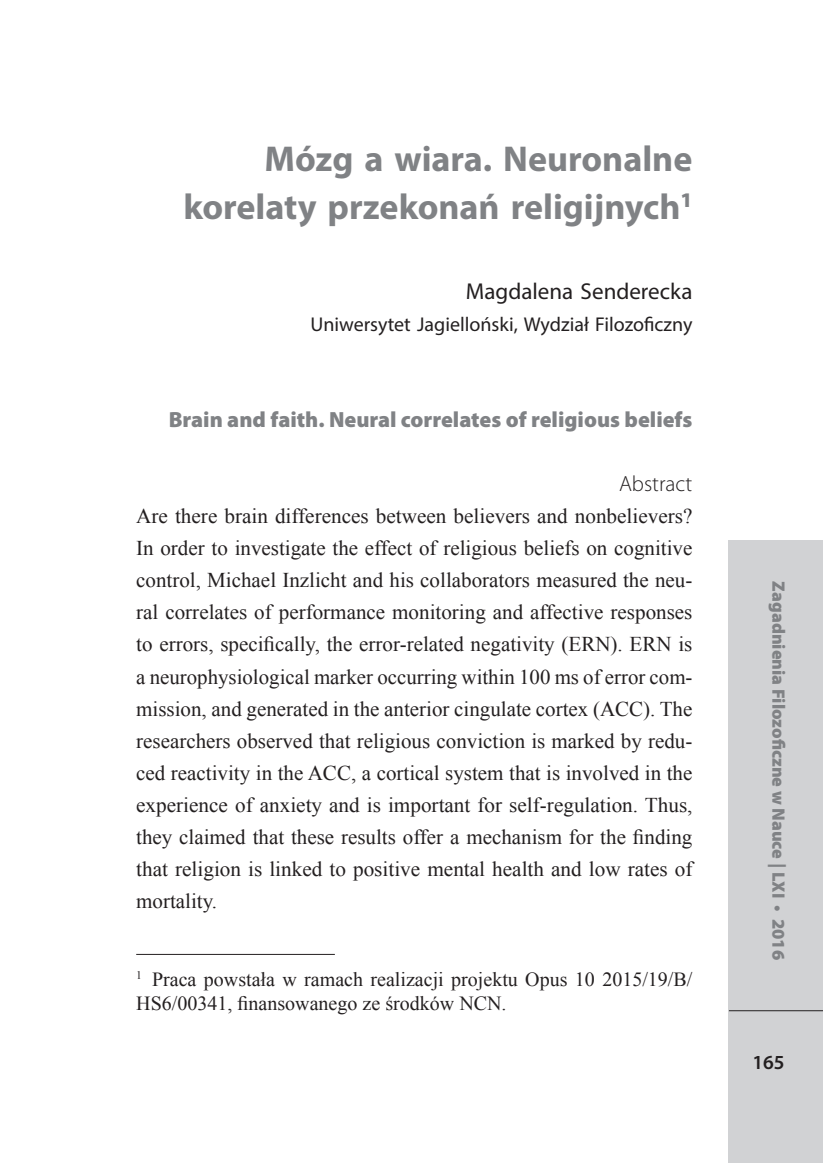
<style>
.page{position:relative;width:823px;height:1163px;background:#fff}
.page>*{position:absolute;margin:0;border:0;box-sizing:border-box;transform-origin:0 0}
.Tytuł_ZFN{font:700 36px/48px "Myriad Pro";color:#808285;text-align:right}
.Nazwisko_ZFN_z_Un{font:23px "Myriad Pro";color:#231f20}
.tytuł_angielski{font:900 22px "Myriad Pro";color:#808285}
.Podtytuł_2_stopnia{font:300 22px "Myriad Pro";color:#231f20}
.Summary_-_tekst{font:21px/32px "Times New Roman";color:#231f20;text-align:justify}
.Przypis_dolny{font:20px/24px "Times New Roman";color:#231f20}
.Uniwersytet_ZFN{font:20px "Myriad Pro";color:#231f20}
.Pagina_martwa_praw{font:600 20px "Myriad Pro";color:#231f20}
.Pagina_żywa_lewa{font:900 18px "Myriad Pro";color:#808285}
</style>
<div class="page">
<div style="left:727px;top:540px;width:95px;height:622px;background:#d1d2d4"></div>
<hr style="left:728px;top:1010px;width:94px;height:1px;background:#231f20">
<hr style="left:136px;top:953px;width:198px;height:1px;background:#231f20">
<p class="Tytuł_ZFN" style="left:183px;top:134px;width:510px">Mózg a wiara. Neuronalne korelaty przekonań religijnych<sup>1</sup></p>
<p class="Nazwisko_ZFN_z_Un" style="left:465px;top:277px;width:228px">Magdalena Senderecka</p>
<p class="Uniwersytet_ZFN" style="left:310px;top:312px;width:383px">Uniwersytet Jagielloński, Wydział Filozoficzny</p>
<p class="tytuł_angielski" style="left:169px;top:405px;width:525px">Brain and faith. Neural correlates of religious beliefs</p>
<p class="Podtytuł_2_stopnia" style="left:618px;top:470px;width:75px">Abstract</p>
<p class="Summary_-_tekst" style="left:136px;top:500px;width:557px">Are there brain differences between believers and nonbelievers?<br>In order to investigate the effect of religious beliefs on cognitive control, Michael Inzlicht and his collaborators measured the neu&shy;ral correlates of performance monitoring and affective responses to errors, specifically, the error-related negativity (ERN). ERN is a neurophysiological marker occurring within 100 ms of error com&shy;mission, and generated in the anterior cingulate cortex (ACC). The researchers observed that religious conviction is marked by redu&shy;ced reactivity in the ACC, a cortical system that is involved in the experience of anxiety and is important for self-regulation. Thus, they claimed that these results offer a mechanism for the finding that religion is linked to positive mental health and low rates of mortality.</p>
<p class="Przypis_dolny" style="left:136px;top:966px;width:557px"><sup>1</sup> Praca powstała w ramach realizacji projektu Opus 10 2015/19/B/<br>HS6/00341, finansowanego ze środków NCN.</p>
<p class="Pagina_żywa_lewa" style="left:790px;top:581px;width:380px;rotate:90deg">Zagadnienia Filozoficzne w Nauce | LXI • 2016</p>
<p class="Pagina_martwa_praw" style="left:752px;top:1049px;width:34px">165</p>
</div>
